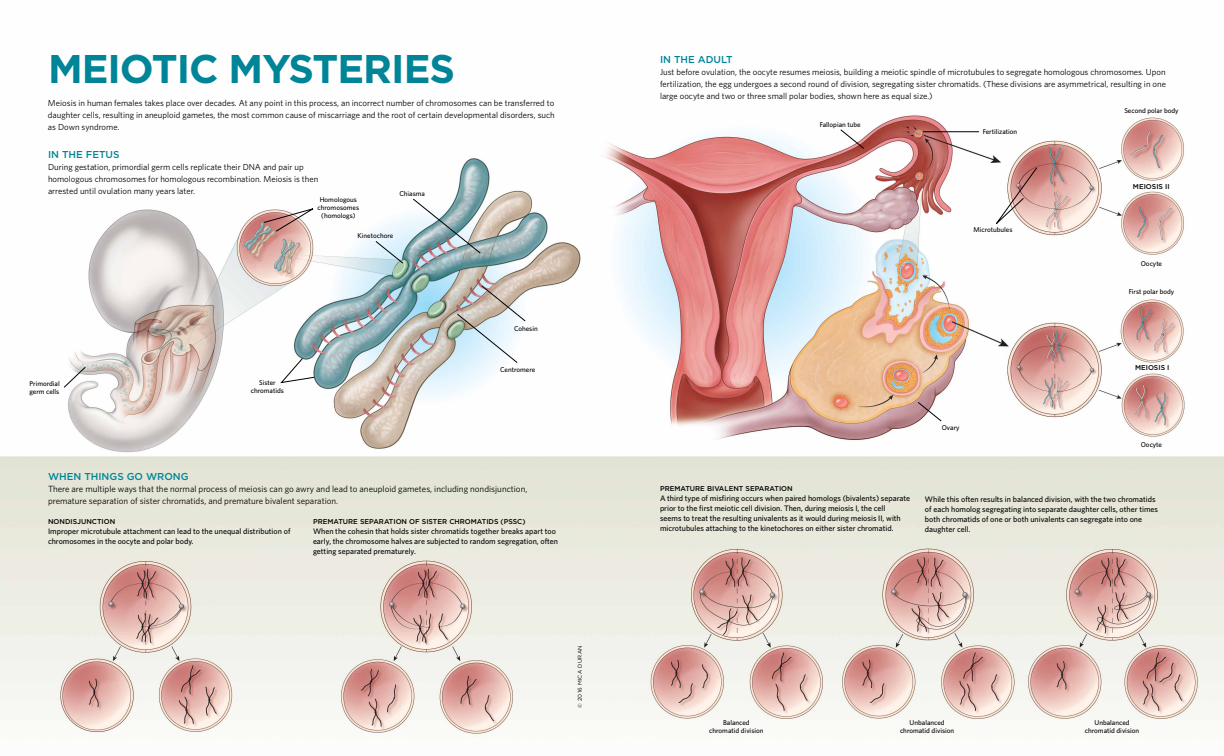
<style>
.page{position:relative;width:1224px;height:756px;background:#fff}
.page>*{position:absolute;margin:0;border:0;box-sizing:border-box;transform-origin:0 0}
.t1{font:700 40px "Gotham";letter-spacing:-.025em;color:#008598}
.t2{font:500 10px "Gotham";color:#008598}
.t3{font:9px/12px "Whitney";color:#000}
.t4{font:8.8px/12px "Whitney";color:#000;text-align:justify}
.t5{font:500 8px/10px "Whitney";color:#000}
.t6{font:500 7px/8px "Whitney";color:#000;text-align:center}
.t7{font:500 7px "Gotham";color:#000}
.t8{font:5.5px "Gotham";letter-spacing:.05em;color:#000}
</style>
<div class="page">
<img style="left:0;top:115px;width:1224px;height:622px">
<svg style="left:993px;top:167px;width:44px;height:60px"></svg>
<svg style="left:63px;top:366px;width:23px;height:22px"></svg>
<svg style="left:263px;top:207px;width:53px;height:25px"></svg>
<img style="left:413px;top:198px;width:68px;height:56px">
<svg style="left:375px;top:241px;width:29px;height:23px"></svg>
<svg style="left:280px;top:358px;width:35px;height:25px"></svg>
<img style="left:457px;top:285px;width:69px;height:78px">
<hr style="left:923px;top:131px;width:56px;height:1px;background:#000">
<svg style="left:917px;top:402px;width:25px;height:20px"></svg>
<svg style="left:840px;top:129px;width:25px;height:20px"></svg>
<h1 class="t1" style="left:48px;top:42px;width:409px">MEIOTIC MYSTERIES</h1>
<p class="t4" style="left:48px;top:96px;width:508px">Meiosis in human females takes place over decades. At any point in this process, an incorrect number of chromosomes can be transferred to daughter cells, resulting in aneuploid gametes, the most common cause of miscarriage and the root of certain developmental disorders, such as Down syndrome.</p>
<p class="t2" style="left:48px;top:148px;width:73px">IN THE FETUS</p>
<p class="t4" style="left:48px;top:161px;width:272px;text-align:left">During gestation, primordial germ cells replicate their DNA and pair up homologous chromosomes for homologous recombination. Meiosis is then arrested until ovulation many years later.</p>
<p class="t6" style="left:318px;top:196px;width:43px">Homologous chromosomes (homologs)</p>
<p class="t6" style="left:399px;top:189px;width:27px">Chiasma</p>
<p class="t6" style="left:30px;top:379px;width:32px;text-align:left">Primordial germ cells</p>
<p class="t6" style="left:251px;top:378px;width:35px">Sister chromatids</p>
<p class="t6" style="left:358px;top:232px;width:37px">Kinetochore</p>
<p class="t6" style="left:514px;top:325px;width:25px">Cohesin</p>
<p class="t6" style="left:500px;top:365px;width:37px">Centromere</p>
<p class="t2" style="left:48px;top:470px;width:142px">WHEN THINGS GO WRONG</p>
<p class="t3" style="left:48px;top:483px;width:481px">There are multiple ways that the normal process of meiosis can go awry and lead to aneuploid gametes, including nondisjunction, premature separation of sister chromatids, and premature bivalent separation.</p>
<p class="t7" style="left:48px;top:517px;width:69px">NONDISJUNCTION</p>
<p class="t5" style="left:48px;top:526px;width:244px">Improper microtubule attachment can lead to the unequal distribution of chromosomes in the oocyte and polar body.</p>
<p class="t7" style="left:313px;top:517px;width:214px">PREMATURE SEPARATION OF SISTER CHROMATIDS (PSSC)</p>
<p class="t5" style="left:313px;top:526px;width:247px">When the cohesin that holds sister chromatids together breaks apart too early, the chromosome halves are subjected to random segregation, often getting separated prematurely.</p>
<p class="t8" style="left:576px;top:708px;width:64px;rotate:-90deg">© 2016 MICA DURAN</p>
<p class="t2" style="left:660px;top:53px;width:74px">IN THE ADULT</p>
<p class="t4" style="left:660px;top:66px;width:508px">Just before ovulation, the oocyte resumes meiosis, building a meiotic spindle of microtubules to segregate homologous chromosomes. Upon fertilization, the egg undergoes a second round of division, segregating sister chromatids. (These divisions are asymmetrical, resulting in one large oocyte and two or three small polar bodies, shown here as equal size.)</p>
<p class="t6" style="left:820px;top:120px;width:43px">Fallopian tube</p>
<p class="t6" style="left:983px;top:128px;width:36px">Fertilization</p>
<p class="t6" style="left:973px;top:226px;width:41px">Microtubules</p>
<p class="t6" style="left:1124px;top:106px;width:56px">Second polar body</p>
<p class="t7" style="left:1133px;top:182px;width:38px">MEIOSIS II</p>
<p class="t6" style="left:1141px;top:259px;width:23px">Oocyte</p>
<p class="t6" style="left:1129px;top:287px;width:47px">First polar body</p>
<p class="t7" style="left:1135px;top:363px;width:36px">MEIOSIS I</p>
<p class="t7" style="left:660px;top:484px;width:134px">PREMATURE BIVALENT SEPARATION</p>
<p class="t5" style="left:660px;top:493px;width:252px">A third type of misfiring occurs when paired homologs (bivalents) separate prior to the first meiotic cell division. Then, during meiosis I, the cell<br>seems to treat the resulting univalents as it would during meiosis II, with microtubules attaching to the kinetochores on either sister chromatid.</p>
<p class="t6" style="left:942px;top:423px;width:19px">Ovary</p>
<p class="t6" style="left:1141px;top:440px;width:23px">Oocyte</p>
<p class="t5" style="left:925px;top:494px;width:235px">While this often results in balanced division, with the two chromatids of each homolog segregating into separate daughter cells, other times both chromatids of one or both univalents can segregate into one daughter cell.</p>
<p class="t6" style="left:709px;top:718px;width:56px">Balanced chromatid division</p>
<p class="t6" style="left:900px;top:718px;width:56px">Unbalanced chromatid division</p>
<p class="t6" style="left:1085px;top:718px;width:56px">Unbalanced chromatid division</p>
</div>
